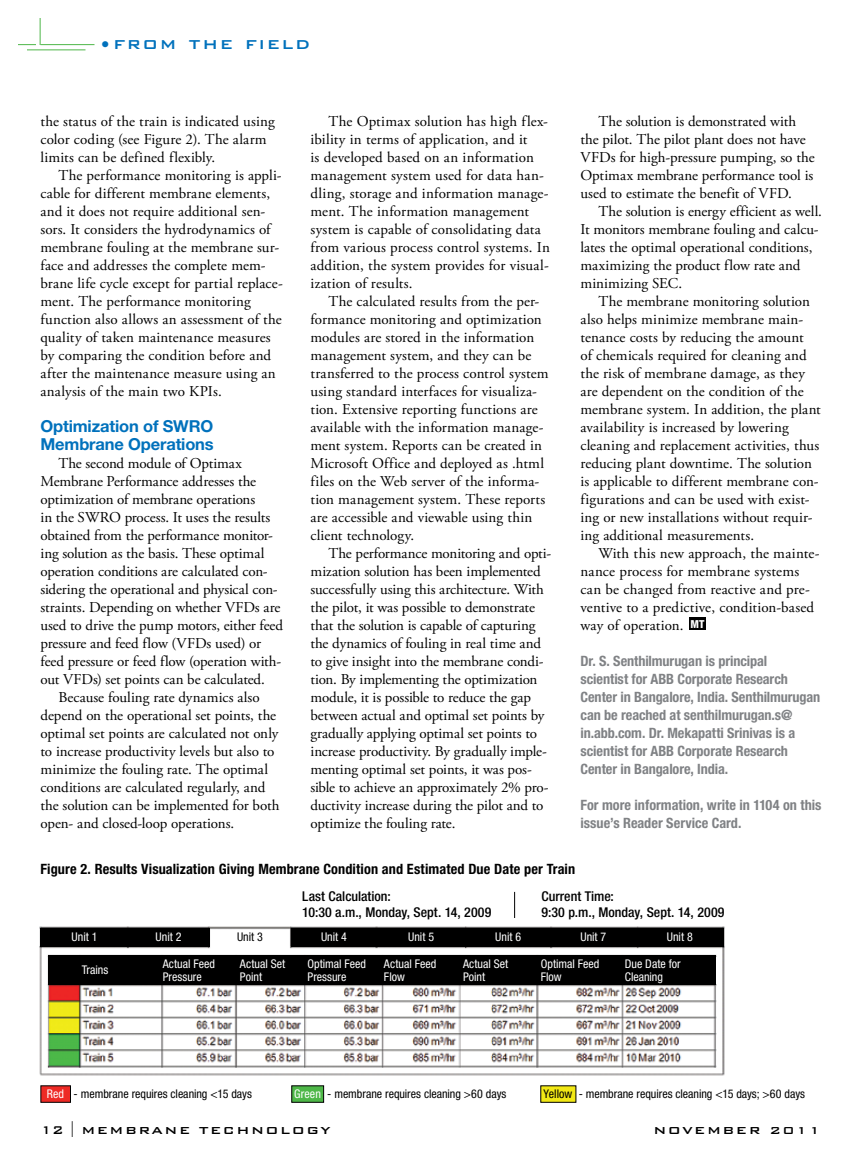
<style>
.page{position:relative;width:864px;height:1161px;background:#fff}
.page>*{position:absolute;margin:0;border:0;box-sizing:border-box;transform-origin:0 0}
.t1{font:500 21px "Bank Gothic BT";color:#0071bc}
.t2{font:700 16.5px/18px "Helvetica Neue LT Std";letter-spacing:-.01em;color:#0071bc}
.t3{font:15px/18px "Adobe Garamond Pro";color:#000}
.t4{font:700 condensed 14.25px/18px "Helvetica Neue LT Std";letter-spacing:-.005em;color:#808285}
.t5{font:700 condensed 14.25px "Helvetica Neue LT Std";letter-spacing:.01em;color:#000}
.t6{font:500 condensed 13.5px/16.5px "Helvetica Neue LT Std";color:#000}
.t7{font:500 13.5px "Bank Gothic BT";letter-spacing:.1em;color:#000;scale:1.11 1}
.t8{font:condensed 12px/12.8px "Helvetica Neue LT Std";color:#fff}
.t9{font:condensed 12px "Helvetica Neue LT Std";letter-spacing:-.005em;color:#000}
.s1{font-family:"Helvetica Neue LT Std";font-weight:800;font-stretch:condensed;font-size:11.1px;color:#fff}
.s2{color:#fff}
.s3{font-size:15px}
.s4{font-family:"Futura Std";font-weight:300;font-size:21px}
</style>
<div class="page">
<div style="left:689px;top:618px;width:16px;height:12px;background:#000"></div>
<img style="left:39px;top:926px;width:686px;height:150px">
<div style="left:40px;top:1085px;width:31px;height:18px;background:#ee2a25;border:1px solid #000"></div>
<div style="left:291px;top:1085px;width:33px;height:18px;background:#4eb748;border:1px solid #000"></div>
<div style="left:540px;top:1085px;width:36px;height:18px;background:#f2e815;border:1px solid #000"></div>
<hr style="left:27px;top:50px;width:59px;height:1px;background:#4eb748">
<hr style="left:40px;top:44px;width:54px;height:1px;background:#4eb748">
<svg style="left:18px;top:18px;width:23px;height:27px"></svg>
<div style="left:48px;top:955px;width:668px;height:30px;background:#000"></div>
<svg style="left:514px;top:892px;width:1px;height:26px"></svg>
<div style="left:40px;top:928px;width:170px;height:19px;background:#000"></div>
<div style="left:291px;top:928px;width:433px;height:19px;background:#000"></div>
<div style="left:231px;top:930px;width:40px;height:13px;background:#fff"></div>
<h1 class="t1" style="left:99px;top:32px;width:213px">•from the field</h1>
<p class="t3" style="left:40px;top:113px;width:236px">the status of the train is indicated using color coding (see Figure 2). The alarm limits can be defined flexibly.</p>
<p class="t3" style="left:40px;top:167px;width:244px;text-indent:18px">The performance monitoring is appli&shy;cable for different membrane elements, and it does not require additional sen&shy;sors. It considers the hydrodynamics of membrane fouling at the membrane sur&shy;face and addresses the complete mem&shy;brane life cycle except for partial replace&shy;ment. The performance monitoring function also allows an assessment of the quality of taken maintenance measures by comparing the condition before and after the maintenance measure using an analysis of the main two KPIs.</p>
<p class="t2" style="left:40px;top:417px;width:175px">Optimization of SWRO<br>Membrane Operations</p>
<p class="t3" style="left:58px;top:455px;width:185px">The second module of Optimax</p>
<p class="t3" style="left:40px;top:473px;width:217px">Membrane Performance addresses the</p>
<p class="t3" style="left:40px;top:491px;width:216px">optimization of membrane operations</p>
<p class="t3" style="left:40px;top:509px;width:231px">in the SWRO process. It uses the results</p>
<p class="t3" style="left:40px;top:527px;width:234px">obtained from the performance monitor-</p>
<p class="t3" style="left:41px;top:545px;width:225px">ing solution as the basis. These optimal</p>
<p class="t3" style="left:41px;top:563px;width:229px">operation conditions are calculated con-</p>
<p class="t3" style="left:41px;top:581px;width:239px">sidering the operational and physical con-</p>
<p class="t3" style="left:41px;top:599px;width:241px">straints. Depending on whether VFDs are</p>
<p class="t3" style="left:41px;top:617px;width:244px">used to drive the pump motors, either feed</p>
<p class="t3" style="left:41px;top:635px;width:222px">pressure and feed flow (VFDs used) or</p>
<p class="t3" style="left:41px;top:653px;width:242px">feed pressure or feed flow (operation with-</p>
<p class="t3" style="left:41px;top:671px;width:226px">out VFDs) set points can be calculated.</p>
<p class="t3" style="left:59px;top:689px;width:203px">Because fouling rate dynamics also</p>
<p class="t3" style="left:41px;top:707px;width:237px">depend on the operational set points, the</p>
<p class="t3" style="left:41px;top:725px;width:239px">optimal set points are calculated not only</p>
<p class="t3" style="left:41px;top:743px;width:236px">to increase productivity levels but also to</p>
<p class="t3" style="left:41px;top:761px;width:229px">minimize the fouling rate. The optimal</p>
<p class="t3" style="left:41px;top:779px;width:226px">conditions are calculated regularly, and</p>
<p class="t3" style="left:41px;top:797px;width:241px">the solution can be implemented for both</p>
<p class="t3" style="left:41px;top:815px;width:195px">open- and closed-loop operations.</p>
<p class="t3" style="left:311px;top:113px;width:241px;text-indent:18px">The Optimax solution has high flex&shy;ibility in terms of application, and it<br>is developed based on an information management system used for data han&shy;dling, storage and information manage&shy;ment. The information management system is capable of consolidating data from various process control systems. In addition, the system provides for visual&shy;ization of results.</p>
<p class="t3" style="left:311px;top:293px;width:240px;text-indent:18px">The calculated results from the per&shy;formance monitoring and optimization modules are stored in the information management system, and they can be transferred to the process control system using standard interfaces for visualiza&shy;tion. Extensive reporting functions are available with the information manage&shy;ment system. Reports can be created in Microsoft Office and deployed as .html files on the Web server of the informa&shy;tion management system. These reports are accessible and viewable using thin client technology.</p>
<p class="t3" style="left:311px;top:545px;width:242px;text-indent:18px">The performance monitoring and opti&shy;mization solution has been implemented successfully using this architecture. With the pilot, it was possible to demonstrate that the solution is capable of capturing the dynamics of fouling in real time and to give insight into the membrane condi&shy;tion. By implementing the optimization module, it is possible to reduce the gap between actual and optimal set points by gradually applying optimal set points to increase productivity. By gradually imple&shy;menting optimal set points, it was pos&shy;sible to achieve an approximately 2% pro&shy;ductivity increase during the pilot and to optimize the fouling rate.</p>
<p class="t3" style="left:581px;top:113px;width:236px;text-indent:18px">The solution is demonstrated with the pilot. The pilot plant does not have VFDs for high-pressure pumping, so the Optimax membrane performance tool is used to estimate the benefit of VFD.</p>
<p class="t3" style="left:581px;top:203px;width:243px;text-indent:18px">The solution is energy efficient as well.<br>It monitors membrane fouling and calcu&shy;lates the optimal operational conditions, maximizing the product flow rate and minimizing SEC.</p>
<p class="t3" style="left:581px;top:293px;width:242px;text-indent:18px">The membrane monitoring solution also helps minimize membrane main&shy;tenance costs by reducing the amount<br>of chemicals required for cleaning and the risk of membrane damage, as they are dependent on the condition of the membrane system. In addition, the plant availability is increased by lowering cleaning and replacement activities, thus reducing plant downtime. The solution is applicable to different membrane con&shy;figurations and can be used with exist&shy;ing or new installations without requir&shy;ing additional measurements.</p>
<p class="t3" style="left:581px;top:545px;width:240px;text-indent:18px">With this new approach, the mainte&shy;nance process for membrane systems can be changed from reactive and pre&shy;ventive to a predictive, condition-based way of operation. <span class="s1">MT</span></p>
<p class="t4" style="left:580px;top:652px;width:241px">Dr. S. Senthilmurugan is principal<br>scientist for ABB Corporate Research Center in Bangalore, India. Senthilmurugan can be reached at senthilmurugan.s@ in.abb.com. Dr. Mekapatti Srinivas is a scientist for ABB Corporate Research Center in Bangalore, India.</p>
<p class="t4" style="left:580px;top:796px;width:242px">For more information, write in 1104 on this issue’s Reader Service Card.</p>
<p class="t5" style="left:40px;top:860px;width:536px">Figure 2. Results Visualization Giving Membrane Condition and Estimated Due Date per Train</p>
<p class="t6" style="left:302px;top:887px;width:191px">Last Calculation:<br>10:30 a.m., Monday, Sept. 14, 2009</p>
<p class="t6" style="left:541px;top:887px;width:185px">Current Time:<br>9:30 p.m., Monday, Sept. 14, 2009</p>
<p class="t8" style="left:72px;top:930px;width:28px">Unit 1</p>
<p class="t8" style="left:156px;top:930px;width:28px">Unit 2</p>
<p class="t9" style="left:237px;top:930px;width:28px">Unit 3</p>
<p class="t8" style="left:321px;top:930px;width:28px">Unit 4</p>
<p class="t8" style="left:408px;top:930px;width:28px">Unit 5</p>
<p class="t8" style="left:495px;top:930px;width:28px">Unit 6</p>
<p class="t8" style="left:580px;top:930px;width:28px">Unit 7</p>
<p class="t8" style="left:667px;top:930px;width:28px">Unit 8</p>
<p class="t8" style="left:82px;top:963px;width:28px">Trains</p>
<p class="t8" style="left:163px;top:958px;width:54px">Actual Feed<br>Pressure</p>
<p class="t8" style="left:240px;top:958px;width:47px">Actual Set<br>Point</p>
<p class="t8" style="left:307px;top:958px;width:60px">Optimal Feed<br>Pressure</p>
<p class="t8" style="left:384px;top:958px;width:54px">Actual Feed<br>Flow</p>
<p class="t8" style="left:463px;top:958px;width:47px">Actual Set<br>Point</p>
<p class="t8" style="left:541px;top:958px;width:60px">Optimal Feed<br>Flow</p>
<p class="t8" style="left:625px;top:958px;width:57px">Due Date for<br>Cleaning</p>
<p class="t9" style="left:47px;top:1087px;width:207px"><span class="s2">Red</span> - membrane requires cleaning &lt;15 days</p>
<p class="t9" style="left:294px;top:1087px;width:214px"><span class="s2">Green</span> - membrane requires cleaning &gt;60 days</p>
<p class="t9" style="left:544px;top:1087px;width:263px">Yellow - membrane requires cleaning &lt;15 days; &gt;60 days</p>
<p class="t7" style="left:40px;top:1123px;width:263px"><span class="s3">12</span> <span class="s4">I</span> membrane technology</p>
<p class="t7" style="left:653px;top:1123px;width:152px">November 2011</p>
</div>
